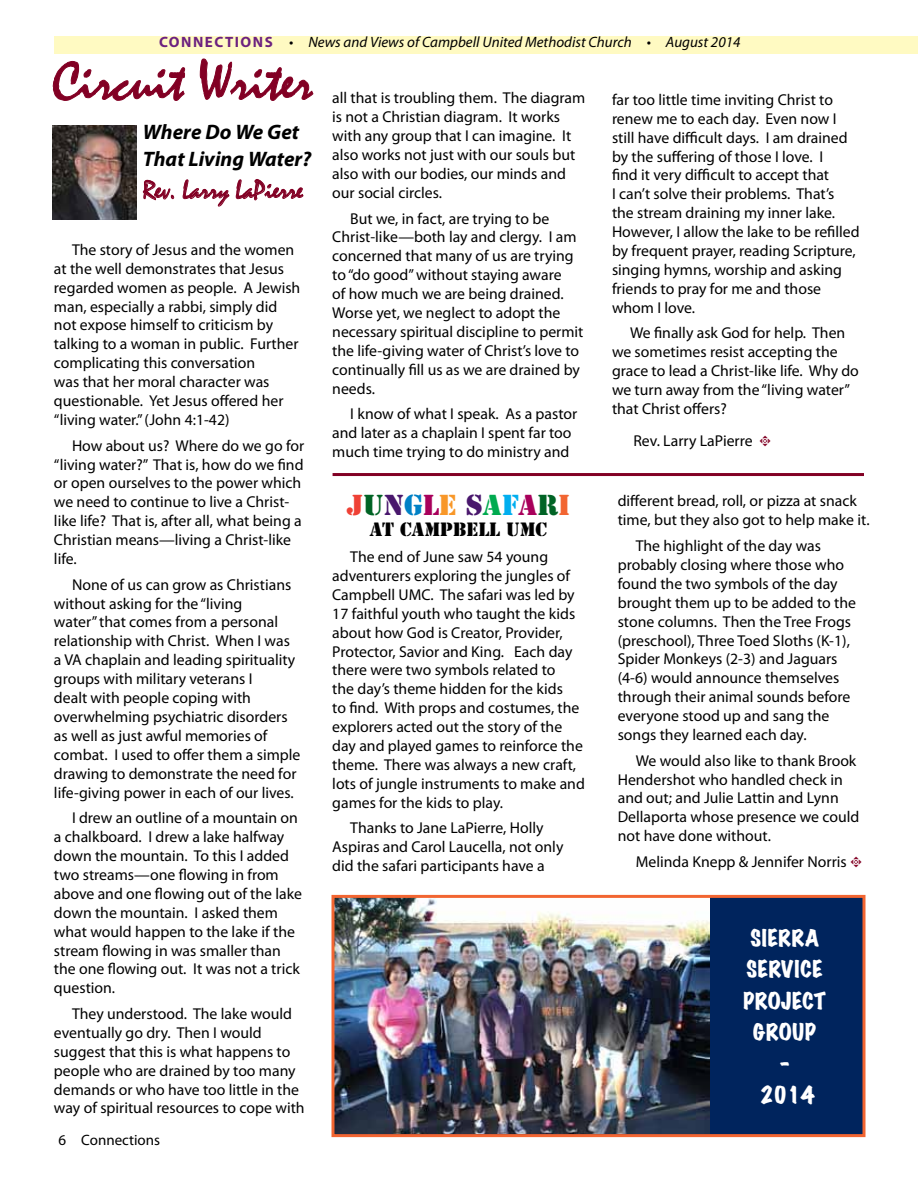
<style>
.page{position:relative;width:918px;height:1188px;background:#fff}
.page>*{position:absolute;margin:0;border:0;box-sizing:border-box;transform-origin:0 0}
.t1{font:56.1px "Mistral";color:#820024}
.t2{font:27px "Stencil Std";color:#006325}
.t3{font:26.4px "Mistral";color:#820024}
.t4{font:expanded 21px/31.5px "Marker Felt";letter-spacing:.03em;color:#fff;text-align:center}
.t5{font:italic 700 21px/26.4px "Myriad Pro";color:#000}
.t6{font:18px "Stencil Std";color:#000}
.t7{font:15.75px/18.9px "Myriad Pro";color:#000}
.t8{font:italic 15px "Myriad Pro";color:#000}
.t9{font:15px "Myriad Pro";color:#000}
.s1{font-weight:700;font-style:normal;color:#6c217f}
.s2{color:#ef4135}
.s3{color:#49176d}
.s4{color:#0081c6}
.s5{color:#a8005b}
.s6{color:#f89728}
.s7{color:#00aa4f}
.s8{color:#00aeef}
.s9{color:#f26531}
.s10{font-family:"Type Embellishments One Let Plain";font-size:15px;color:#820024}
</style>
<div class="page">
<div style="left:55px;top:36px;width:863px;height:18px;background:#fffac2"></div>
<svg style="left:53px;top:61px;width:132px;height:40px"></svg>
<svg style="left:200px;top:59px;width:113px;height:42px"></svg>
<svg style="left:143px;top:180px;width:31px;height:20px"></svg>
<svg style="left:183px;top:180px;width:46px;height:27px"></svg>
<svg style="left:236px;top:179px;width:67px;height:21px"></svg>
<img style="left:52px;top:125px;width:85px;height:94px">
<hr style="left:333px;top:473px;width:531px;height:3px;background:#820024">
<div style="left:333px;top:896px;width:531px;height:240px;background:#00245d"></div>
<img style="left:336px;top:899px;width:373px;height:234px">
<div style="left:332px;top:895px;width:534px;height:242px;border:3px solid #f26531"></div>
<p class="t8" style="left:159px;top:33px;width:583px"><span class="s1">CONNECTIONS</span> • News and Views of Campbell United Methodist Church • August 2014</p>
<h1 class="t1" style="left:52px;top:50px;width:262px">Circuit Writer</h1>
<p class="t7" style="left:332px;top:88px;width:255px">all that is troubling them. The diagram is not a Christian diagram. It works with any group that I can imagine. It also works not just with our souls but also with our bodies, our minds and our social circles.</p>
<p class="t7" style="left:332px;top:209px;width:253px;text-indent:18px">But we, in fact, are trying to be Christ-like—both lay and clergy. I am concerned that many of us are trying to “do good” without staying aware<br>of how much we are being drained.<br>Worse yet, we neglect to adopt the necessary spiritual discipline to permit the life-giving water of Christ’s love to continually fill us as we are drained by needs.</p>
<p class="t7" style="left:332px;top:404px;width:247px;text-indent:18px">I know of what I speak. As a pastor and later as a chaplain I spent far too much time trying to do ministry and</p>
<h2 class="t2" style="left:347px;top:487px;width:225px"><span class="s2">J</span>U<span class="s3">N</span><span class="s4">G</span><span class="s5">L</span><span class="s6">E</span> <span class="s3">S</span><span class="s7">A</span><span class="s8">F</span><span class="s5">A</span>R<span class="s9">I</span></h2>
<p class="t6" style="left:370px;top:518px;width:179px">AT CAMPBELL UMC</p>
<p class="t7" style="left:332px;top:547px;width:254px;text-indent:18px">The end of June saw 54 young adventurers exploring the jungles of Campbell UMC. The safari was led by 17 faithful youth who taught the kids about how God is Creator, Provider, Protector, Savior and King. Each day there were two symbols related to<br>the day’s theme hidden for the kids<br>to find. With props and costumes, the explorers acted out the story of the day and played games to reinforce the theme. There was always a new craft, lots of jungle instruments to make and games for the kids to play.</p>
<p class="t7" style="left:332px;top:818px;width:233px;text-indent:18px">Thanks to Jane LaPierre, Holly<br>Aspiras and Carol Laucella, not only did the safari participants have a</p>
<p class="t7" style="left:612px;top:90px;width:249px">far too little time inviting Christ to renew me to each day. Even now I still have difficult days. I am drained by the suffering of those I love. I<br>find it very difficult to accept that<br>I can’t solve their problems. That’s the stream draining my inner lake.<br>However, I allow the lake to be refilled by frequent prayer, reading Scripture, singing hymns, worship and asking friends to pray for me and those whom I love.</p>
<p class="t7" style="left:612px;top:323px;width:248px;text-indent:18px">We finally ask God for help. Then we sometimes resist accepting the grace to lead a Christ-like life. Why do we turn away from the “living water” that Christ offers?</p>
<p class="t7" style="left:633px;top:431px;width:139px">Rev. Larry LaPierre <span class="s10">t</span></p>
<h3 class="t5" style="left:143px;top:118px;width:170px">Where Do We Get<br>That Living Water?</h3>
<h3 class="t3" style="left:143px;top:175px;width:162px">Rev. Larry LaPierre</h3>
<p class="t7" style="left:54px;top:240px;width:248px;text-indent:18px">The story of Jesus and the women at the well demonstrates that Jesus regarded women as people. A Jewish man, especially a rabbi, simply did not expose himself to criticism by talking to a woman in public. Further complicating this conversation<br>was that her moral character was questionable. Yet Jesus offered her “living water.” (John 4:1-42)</p>
<p class="t7" style="left:54px;top:436px;width:252px;text-indent:18px">How about us? Where do we go for “living water?” That is, how do we find or open ourselves to the power which we need to continue to live a Christ&shy;like life? That is, after all, what being a<br>Christian means—living a Christ-like life.</p>
<p class="t7" style="left:54px;top:575px;width:248px;text-indent:18px">None of us can grow as Christians without asking for the “living<br>water” that comes from a personal relationship with Christ. When I was a VA chaplain and leading spirituality groups with military veterans I<br>dealt with people coping with overwhelming psychiatric disorders as well as just awful memories of combat. I used to offer them a simple drawing to demonstrate the need for life-giving power in each of our lives.</p>
<p class="t7" style="left:54px;top:808px;width:250px;text-indent:18px">I drew an outline of a mountain on a chalkboard. I drew a lake halfway down the mountain. To this I added two streams—one flowing in from above and one flowing out of the lake down the mountain. I asked them what would happen to the lake if the stream flowing in was smaller than the one flowing out. It was not a trick question.</p>
<p class="t7" style="left:54px;top:1004px;width:252px;text-indent:18px">They understood. The lake would eventually go dry. Then I would suggest that this is what happens to people who are drained by too many demands or who have too little in the way of spiritual resources to cope with</p>
<p class="t7" style="left:618px;top:491px;width:253px">different bread, roll, or pizza at snack time, but they also got to help make it.</p>
<p class="t7" style="left:618px;top:536px;width:240px;text-indent:18px">The highlight of the day was probably closing where those who found the two symbols of the day brought them up to be added to the stone columns. Then the Tree Frogs (preschool), Three Toed Sloths (K-1),<br>Spider Monkeys (2-3) and Jaguars (4-6) would announce themselves through their animal sounds before everyone stood up and sang the songs they learned each day.</p>
<p class="t7" style="left:618px;top:751px;width:243px;text-indent:18px">We would also like to thank Brook<br>Hendershot who handled check in and out; and Julie Lattin and Lynn<br>Dellaporta whose presence we could not have done without.</p>
<p class="t7" style="left:636px;top:852px;width:228px">Melinda Knepp &amp; Jennifer Norris <span class="s10">t</span></p>
<h3 class="t4" style="left:744px;top:921px;width:84px">SIERRA<br>SERVICE<br>PROJECT<br>GROUP<br>-<br>2014</h3>
<p class="t9" style="left:59px;top:1131px;width:103px">6 Connections</p>
</div>
